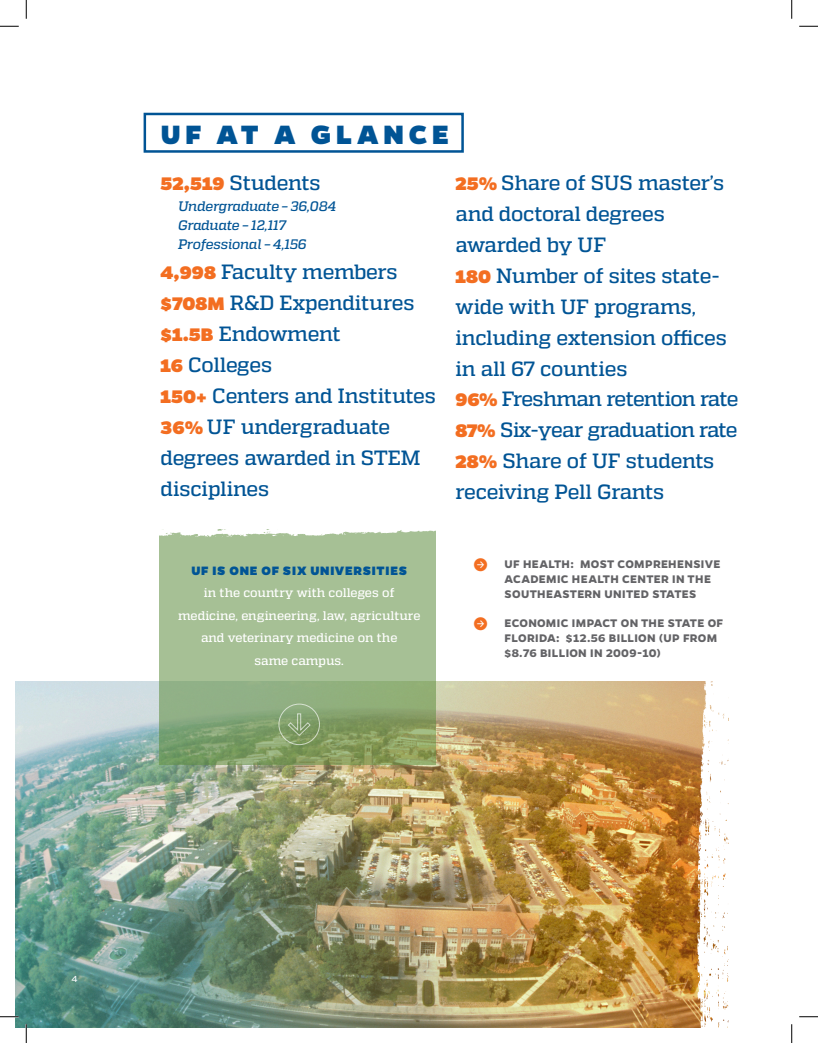
<style>
.page{position:relative;width:818px;height:1043px;background:#fff}
.page>*{position:absolute;margin:0;border:0;box-sizing:border-box;transform-origin:0 0}
.t1{font:800 30px "Gentona";letter-spacing:.16em;color:#005495}
.Quadon_Thin_Headline{font:500 20.62px/31px "Quadon";letter-spacing:-.015em;color:#005495}
.Quadon_Thin_Headline-2{font:500 20.62px/31px "Quadon";letter-spacing:-.04em;color:#005495}
.Quadon_Thin_Headline-3{font:italic 500 13.75px/18.8px "Quadon";letter-spacing:-.01em;color:#005495}
.Gentona_Body_8pt_18p{font:800 13.75px "Gentona";letter-spacing:.055em;color:#005495}
.Gentona_Callout{font:700 12.5px/15px "Gentona";letter-spacing:.025em;color:#636366}
.Gentona_Body_8pt_18p-2{font:500 12.5px/22.5px "Quadon";color:#fff;text-align:center}
.Gentona_Body_10pt_13{font:10px "Gentona";color:#fff}
.s1{font-family:"Gentona";font-weight:800;color:#f36e21}
.s2{font-weight:400;font-size:22.5px;color:#f36e21}
</style>
<div class="page">
<div style="left:144px;top:113px;width:320px;height:40px;border:2px solid #005495"></div>
<img style="left:15px;top:682px;width:656px;height:346px">
<img style="left:671px;top:681px;width:58px;height:347px">
<svg style="left:159px;top:545px;width:276px;height:219px;background:#9bb687"></svg>
<img style="left:159px;top:529px;width:277px;height:16px">
<svg style="left:278px;top:703px;width:42px;height:42px;background:#8ca777"></svg>
<svg style="left:0;top:25px;width:19px;height:2px"></svg>
<svg style="left:799px;top:25px;width:19px;height:2px"></svg>
<svg style="left:0;top:1015px;width:19px;height:2px"></svg>
<svg style="left:799px;top:1016px;width:19px;height:1px"></svg>
<svg style="left:25px;top:0;width:2px;height:19px"></svg>
<svg style="left:25px;top:1024px;width:2px;height:18px"></svg>
<svg style="left:791px;top:0;width:1px;height:19px"></svg>
<svg style="left:791px;top:1024px;width:1px;height:18px"></svg>
<p class="t1" style="left:161px;top:117px;width:289px">UF AT A GLANCE</p>
<p class="Quadon_Thin_Headline" style="left:160px;top:167px;width:161px"><span class="s1">52,519</span> Students</p>
<p class="Quadon_Thin_Headline-3" style="left:178px;top:197px;width:160px">Undergraduate – 36,084<br>Graduate – 12,117<br>Professional – 4,156</p>
<p class="Quadon_Thin_Headline" style="left:160px;top:257px;width:238px"><span class="s1">4,998</span> Faculty members</p>
<p class="Quadon_Thin_Headline" style="left:160px;top:288px;width:255px"><span class="s1">$708M</span> R&amp;D Expenditures</p>
<p class="Quadon_Thin_Headline" style="left:160px;top:319px;width:182px"><span class="s1">$1.5B</span> Endowment</p>
<p class="Quadon_Thin_Headline" style="left:160px;top:350px;width:113px"><span class="s1">16</span> Colleges</p>
<p class="Quadon_Thin_Headline" style="left:160px;top:380px;width:277px"><span class="s1">150+</span> Centers and Institutes</p>
<p class="Quadon_Thin_Headline" style="left:160px;top:411px;width:261px"><span class="s1">36%</span> UF undergraduate degrees awarded in STEM disciplines</p>
<p class="Quadon_Thin_Headline" style="left:455px;top:167px;width:270px"><span class="s1">25%</span> Share of SUS master’s and doctoral degrees awarded by UF</p>
<p class="Quadon_Thin_Headline" style="left:455px;top:260px;width:273px"><span class="s1">180</span> Number of sites state&shy;wide with UF programs, including extension offices in all 67 counties</p>
<p class="Quadon_Thin_Headline-2" style="left:455px;top:384px;width:284px"><span class="s1">96%</span> Freshman retention rate<br><span class="s1">87%</span> Six-year graduation rate</p>
<p class="Quadon_Thin_Headline" style="left:455px;top:445px;width:260px"><span class="s1">28%</span> Share of UF students receiving Pell Grants</p>
<p class="Gentona_Body_8pt_18p" style="left:191px;top:562px;width:217px">UF IS ONE OF SIX UNIVERSITIES</p>
<p class="Gentona_Body_8pt_18p-2" style="left:178px;top:582px;width:244px">in the country with colleges of medicine, engineering, law, agriculture and veterinary medicine on the<br>same campus.</p>
<p class="Gentona_Callout" style="left:504px;top:556px;width:217px;text-indent:-31px"><span class="s2">→</span> UF HEALTH: MOST COMPREHENSIVE<br>ACADEMIC HEALTH CENTER IN THE<br>SOUTHEASTERN UNITED STATES</p>
<p class="Gentona_Callout" style="left:504px;top:615px;width:220px;text-indent:-31px"><span class="s2">→</span> ECONOMIC IMPACT ON THE STATE OF<br>FLORIDA: $12.56 BILLION (UP FROM $8.76 BILLION IN 2009-10)</p>
<p class="Gentona_Body_10pt_13" style="left:71px;top:973px;width:7px">4</p>
</div>
